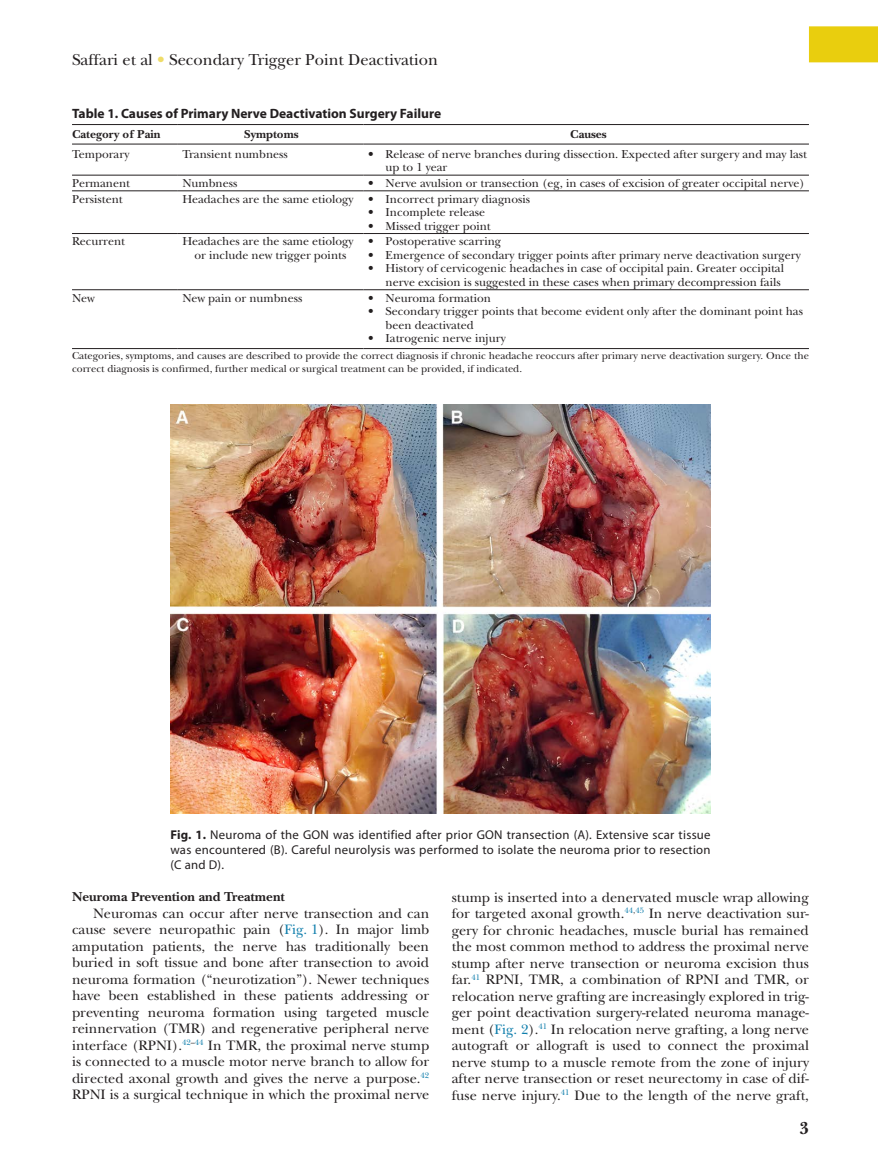
<style>
.page{position:relative;width:878px;height:1175px;background:#fff}
.page>*{position:absolute;margin:0;border:0;box-sizing:border-box;transform-origin:0 0}
.t1{font:700 18px "New Baskerville Std";color:#231f20}
.t2{font:16.5px "New Baskerville Std";color:#231f20}
.t3{font:14.25px/16.5px "New Baskerville Std";color:#231f20;text-align:justify}
.t4{font:700 13.5px "Myriad Pro";color:#231f20}
.t5{font:700 13.5px "New Baskerville Std";color:#231f20}
.t6{font:12.75px/15px "Myriad Pro";letter-spacing:.02em;color:#231f20;text-align:justify}
.t7{font:12px/13.5px "New Baskerville Std";color:#231f20}
.t8{font:700 12px "New Baskerville Std";color:#231f20}
.t9{font:10.5px/12.8px "New Baskerville Std";color:#231f20}
.s1{color:#efdc68}
.s2{font-weight:700}
.s3{color:#0f7eac}
</style>
<div class="page">
<div style="left:808px;top:26px;width:70px;height:36px;background:#e9ce0e"></div>
<hr style="left:72px;top:124px;width:106px;height:1px;background:#231f20">
<hr style="left:72px;top:144px;width:106px;height:1px;background:#231f20">
<hr style="left:178px;top:124px;width:185px;height:1px;background:#231f20">
<hr style="left:178px;top:144px;width:185px;height:1px;background:#231f20">
<hr style="left:363px;top:124px;width:445px;height:1px;background:#231f20">
<hr style="left:363px;top:144px;width:445px;height:1px;background:#231f20">
<hr style="left:72px;top:175px;width:106px;height:1px;background:#231f20">
<hr style="left:178px;top:175px;width:185px;height:1px;background:#231f20">
<hr style="left:363px;top:175px;width:445px;height:1px;background:#231f20">
<hr style="left:72px;top:190px;width:106px;height:1px;background:#231f20">
<hr style="left:178px;top:190px;width:185px;height:1px;background:#231f20">
<hr style="left:363px;top:190px;width:445px;height:1px;background:#231f20">
<hr style="left:72px;top:233px;width:106px;height:1px;background:#231f20">
<hr style="left:178px;top:233px;width:185px;height:1px;background:#231f20">
<hr style="left:363px;top:233px;width:445px;height:1px;background:#231f20">
<hr style="left:72px;top:289px;width:106px;height:1px;background:#231f20">
<hr style="left:72px;top:348px;width:106px;height:1px;background:#231f20">
<hr style="left:178px;top:289px;width:185px;height:1px;background:#231f20">
<hr style="left:178px;top:348px;width:185px;height:1px;background:#231f20">
<hr style="left:363px;top:289px;width:445px;height:1px;background:#231f20">
<hr style="left:363px;top:348px;width:445px;height:1px;background:#231f20">
<img style="left:170px;top:405px;width:540px;height:408px">
<p class="t2" style="left:72px;top:50px;width:367px">Saffari et al <span class="s1">•</span> Secondary Trigger Point Deactivation</p>
<p class="t4" style="left:72px;top:105px;width:370px">Table 1. Causes of Primary Nerve Deactivation Surgery Failure</p>
<p class="t8" style="left:72px;top:127px;width:90px">Category of Pain</p>
<p class="t8" style="left:244px;top:127px;width:56px">Symptoms</p>
<p class="t8" style="left:570px;top:127px;width:38px">Causes</p>
<p class="t7" style="left:72px;top:147px;width:59px">Temporary</p>
<p class="t7" style="left:182px;top:147px;width:107px">Transient numbness</p>
<p class="t7" style="left:385px;top:147px;width:423px;text-indent:-18px">• Release of nerve branches during dissection. Expected after surgery and may last up to 1 year</p>
<p class="t7" style="left:72px;top:176px;width:60px">Permanent</p>
<p class="t7" style="left:182px;top:176px;width:56px">Numbness</p>
<p class="t7" style="left:368px;top:176px;width:438px">• Nerve avulsion or transection (eg, in cases of excision of greater occipital nerve)</p>
<p class="t7" style="left:72px;top:192px;width:52px">Persistent</p>
<p class="t7" style="left:182px;top:192px;width:349px">Headaches are the same etiology • Incorrect primary diagnosis</p>
<p class="t7" style="left:368px;top:206px;width:119px">• Incomplete release</p>
<p class="t7" style="left:368px;top:219px;width:124px">• Missed trigger point</p>
<p class="t7" style="left:72px;top:235px;width:55px">Recurrent</p>
<p class="t7" style="left:182px;top:235px;width:173px;text-align:center">Headaches are the same etiology or include new trigger points</p>
<p class="t7" style="left:368px;top:235px;width:134px">• Postoperative scarring</p>
<p class="t7" style="left:368px;top:248px;width:434px">• Emergence of secondary trigger points after primary nerve deactivation surgery</p>
<p class="t7" style="left:368px;top:262px;width:417px;text-align:right">• History of cervicogenic headaches in case of occipital pain. Greater occipital nerve excision is suggested in these cases when primary decompression fails</p>
<p class="t7" style="left:72px;top:291px;width:24px">New</p>
<p class="t7" style="left:182px;top:291px;width:122px">New pain or numbness</p>
<p class="t7" style="left:368px;top:291px;width:124px">• Neuroma formation</p>
<p class="t7" style="left:385px;top:305px;width:419px;text-indent:-18px">• Secondary trigger points that become evident only after the dominant point has been deactivated</p>
<p class="t7" style="left:368px;top:332px;width:139px">• Iatrogenic nerve injury</p>
<p class="t9" style="left:72px;top:350px;width:738px">Categories, symptoms, and causes are described to provide the correct diagnosis if chronic headache reoccurs after primary nerve deactivation surgery. Once the correct diagnosis is confirmed, further medical or surgical treatment can be provided, if indicated.</p>
<p class="t6" style="left:170px;top:827px;width:542px"><span class="s2">Fig. 1.</span> Neuroma of the GON was identified after prior GON transection (A). Extensive scar tissue was encountered (B). Careful neurolysis was performed to isolate the neuroma prior to resection (C and D).</p>
<p class="t5" style="left:72px;top:889px;width:214px">Neuroma Prevention and Treatment</p>
<p class="t3" style="left:72px;top:905px;width:359px;text-indent:21px">Neuromas can occur after nerve transection and can cause severe neuropathic pain (<span class="s3">Fig. 1</span>). In major limb amputation patients, the nerve has traditionally been buried in soft tissue and bone after transection to avoid neuroma formation (“neurotization”). Newer techniques have been established in these patients addressing or preventing neuroma formation using targeted muscle reinnervation (TMR) and regenerative peripheral nerve interface (RPNI).<sup>42</sup><sup>–</sup><sup>44</sup> In TMR, the proximal nerve stump is connected to a muscle motor nerve branch to allow for directed axonal growth and gives the nerve a purpose.<sup>42<br></sup>RPNI is a surgical technique in which the proximal nerve</p>
<p class="t3" style="left:451px;top:889px;width:359px">stump is inserted into a denervated muscle wrap allowing for targeted axonal growth.<sup>44</sup><sup>,</sup><sup>45</sup> In nerve deactivation sur&shy;gery for chronic headaches, muscle burial has remained the most common method to address the proximal nerve stump after nerve transection or neuroma excision thus far.<sup>41</sup> RPNI, TMR, a combination of RPNI and TMR, or relocation nerve grafting are increasingly explored in trig&shy;ger point deactivation surgery-related neuroma manage&shy;ment (<span class="s3">Fig. 2</span>).<sup>41</sup> In relocation nerve grafting, a long nerve autograft or allograft is used to connect the proximal nerve stump to a muscle remote from the zone of injury after nerve transection or reset neurectomy in case of dif&shy;fuse nerve injury.<sup>41</sup> Due to the length of the nerve graft,</p>
<p class="t1" style="left:799px;top:1118px;width:11px">3</p>
</div>
